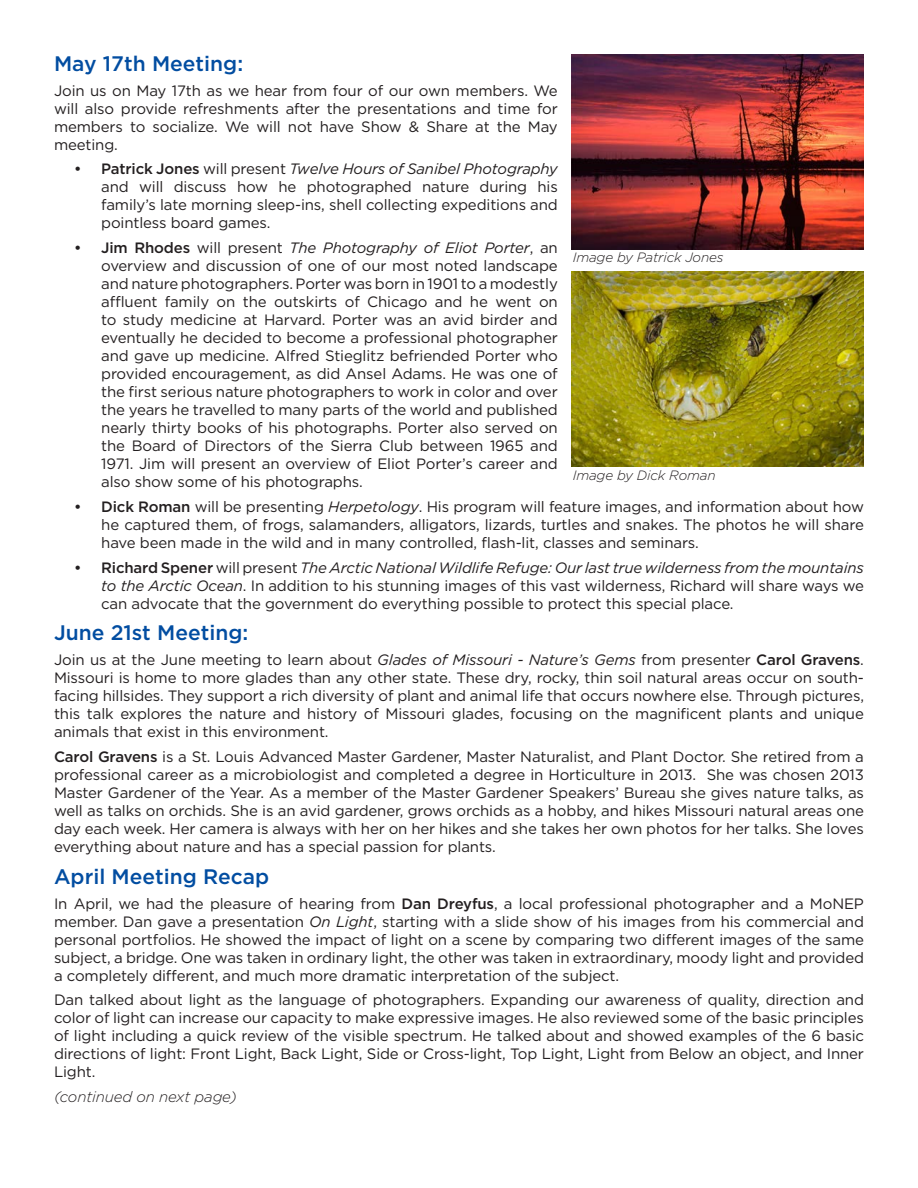
<style>
.page{position:relative;width:918px;height:1188px;background:#fff}
.page>*{position:absolute;margin:0;border:0;box-sizing:border-box;transform-origin:0 0}
.Sub_Heading{font:500 21px "Gotham";color:#024da1}
.Main_Paragraph_Text{font:15px/18px "Gotham";letter-spacing:-.01em;color:#231f20;text-align:justify}
.Main_Paragraph_Text-2{font:italic 300 15px "Gotham";letter-spacing:-.01em;color:#231f20}
.t1{font:italic 300 13.5px "Gotham";letter-spacing:-.01em;color:#231f20}
.s1{font-weight:500}
.s2{font-style:italic}
</style>
<div class="page">
<img style="left:571px;top:54px;width:293px;height:195px">
<img style="left:571px;top:271px;width:293px;height:195px">
<p class="Sub_Heading" style="left:54px;top:50px;width:191px">May 17th Meeting:</p>
<p class="Main_Paragraph_Text" style="left:54px;top:81px;width:505px">Join us on May 17th as we hear from four of our own members. We will also provide refreshments after the presentations and time for members to socialize. We will not have Show &amp; Share at the May meeting.</p>
<p class="Main_Paragraph_Text" style="left:101px;top:160px;width:458px;text-indent:-27px"><span class="s1">• Patrick Jones</span> will present <span class="s2">Twelve Hours of Sanibel Photography </span>and will discuss how he photographed nature during his family’s late morning sleep-ins, shell collecting expeditions and pointless board games.</p>
<p class="Main_Paragraph_Text" style="left:101px;top:238px;width:458px;text-indent:-27px"><span class="s1">• Jim Rhodes</span> will present <span class="s2">The Photography of Eliot Porter</span>, an overview and discussion of one of our most noted landscape and nature photographers. Porter was born in 1901 to a modestly affluent family on the outskirts of Chicago and he went on to study medicine at Harvard. Porter was an avid birder and eventually he decided to become a professional photographer and gave up medicine. Alfred Stieglitz befriended Porter who provided encouragement, as did Ansel Adams. He was one of the first serious nature photographers to work in color and over the years he travelled to many parts of the world and published nearly thirty books of his photographs. Porter also served on the Board of Directors of the Sierra Club between 1965 and 1971. Jim will present an overview of Eliot Porter’s career and also show some of his photographs.</p>
<p class="Main_Paragraph_Text" style="left:101px;top:497px;width:764px;text-indent:-27px"><span class="s1">• Dick Roman</span> will be presenting <span class="s2">Herpetology</span>. His program will feature images, and information about how he captured them, of frogs, salamanders, alligators, lizards, turtles and snakes. The photos he will share have been made in the wild and in many controlled, flash-lit, classes and seminars.</p>
<p class="Main_Paragraph_Text" style="left:101px;top:558px;width:764px;text-indent:-27px"><span class="s1">• Richard Spener</span> will present <span class="s2">The Arctic National Wildlife Refuge: Our last true wilderness from the mountains to the Arctic Ocean</span>. In addition to his stunning images of this vast wilderness, Richard will share ways we can advocate that the government do everything possible to protect this special place.</p>
<p class="Sub_Heading" style="left:54px;top:619px;width:196px">June 21st Meeting:</p>
<p class="Main_Paragraph_Text" style="left:54px;top:651px;width:812px">Join us at the June meeting to learn about <span class="s2">Glades of Missouri - Nature’s Gems</span> from presenter <span class="s1">Carol Gravens</span>.<br>Missouri is home to more glades than any other state. These dry, rocky, thin soil natural areas occur on south&shy;facing hillsides. They support a rich diversity of plant and animal life that occurs nowhere else. Through pictures, this talk explores the nature and history of Missouri glades, focusing on the magnificent plants and unique animals that exist in this environment.</p>
<p class="Main_Paragraph_Text" style="left:54px;top:747px;width:812px"><span class="s1">Carol Gravens</span> is a St. Louis Advanced Master Gardener, Master Naturalist, and Plant Doctor. She retired from a professional career as a microbiologist and completed a degree in Horticulture in 2013. She was chosen 2013<br>Master Gardener of the Year. As a member of the Master Gardener Speakers’ Bureau she gives nature talks, as well as talks on orchids. She is an avid gardener, grows orchids as a hobby, and hikes Missouri natural areas one day each week. Her camera is always with her on her hikes and she takes her own photos for her talks. She loves everything about nature and has a special passion for plants.</p>
<p class="Sub_Heading" style="left:54px;top:863px;width:217px">April Meeting Recap</p>
<p class="Main_Paragraph_Text" style="left:54px;top:894px;width:812px">In April, we had the pleasure of hearing from <span class="s1">Dan Dreyfus</span>, a local professional photographer and a MoNEP member. Dan gave a presentation <span class="s2">On Light</span>, starting with a slide show of his images from his commercial and personal portfolios. He showed the impact of light on a scene by comparing two different images of the same subject, a bridge. One was taken in ordinary light, the other was taken in extraordinary, moody light and provided a completely different, and much more dramatic interpretation of the subject.</p>
<p class="Main_Paragraph_Text" style="left:54px;top:991px;width:812px">Dan talked about light as the language of photographers. Expanding our awareness of quality, direction and color of light can increase our capacity to make expressive images. He also reviewed some of the basic principles of light including a quick review of the visible spectrum. He talked about and showed examples of the 6 basic directions of light: Front Light, Back Light, Side or Cross-light, Top Light, Light from Below an object, and Inner Light.</p>
<p class="Main_Paragraph_Text-2" style="left:54px;top:1089px;width:184px">(continued on next page)</p>
<p class="t1" style="left:573px;top:250px;width:152px">Image by Patrick Jones</p>
<p class="t1" style="left:573px;top:468px;width:144px">Image by Dick Roman</p>
</div>
